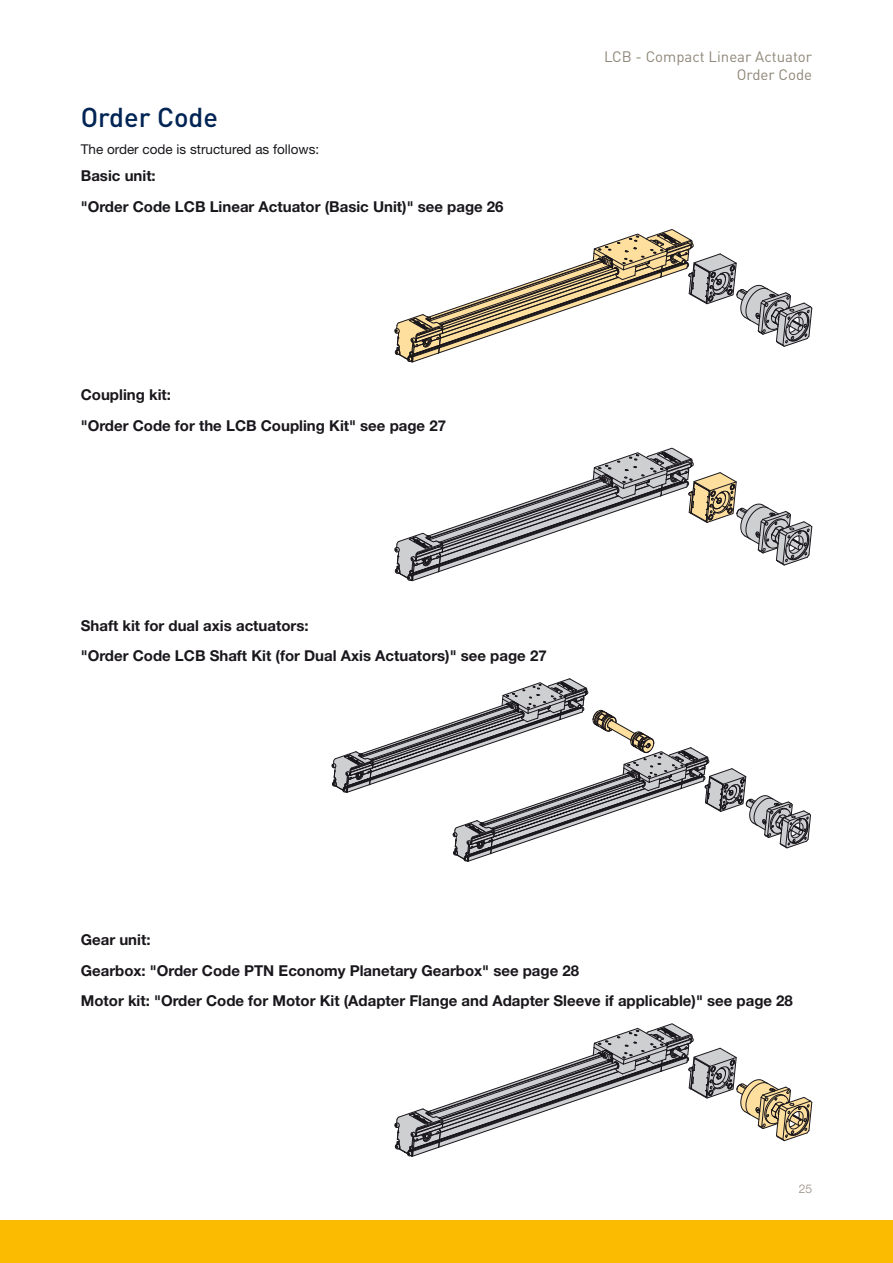
<style>
.page{position:relative;width:893px;height:1263px;background:#fff}
.page>*{position:absolute;margin:0;border:0;box-sizing:border-box;transform-origin:0 0}
.t1{font:500 27px "DINOT";color:#002454}
.t2{font:700 15px/30.8px "Helvetica Neue LT Std";color:#1a171c}
.t3{font:15px/18px "DINOT";color:#8f8779;text-align:right}
.t4{font:13.5px "Helvetica Neue LT Std";color:#1a171c}
.t5{font:300 12px "Helvetica Neue LT Std";color:#8f8779}
</style>
<div class="page">
<div style="left:0;top:1220px;width:893px;height:43px;background:#fabb00"></div>
<svg style="left:394px;top:229px;width:418px;height:133px"></svg>
<svg style="left:394px;top:448px;width:418px;height:133px"></svg>
<svg style="left:332px;top:678px;width:479px;height:184px"></svg>
<svg style="left:394px;top:1023px;width:418px;height:134px"></svg>
<h1 class="t1" style="left:81px;top:99px;width:139px">Order Code</h1>
<p class="t4" style="left:81px;top:141px;width:240px">The order code is structured as follows:</p>
<p class="t2" style="left:81px;top:160px;width:424px">Basic unit:<br>"Order Code LCB Linear Actuator (Basic Unit)" see page 26</p>
<p class="t2" style="left:81px;top:379px;width:367px">Coupling kit:<br>"Order Code for the LCB Coupling Kit" see page 27</p>
<p class="t3" style="left:604px;top:47px;width:209px">LCB - Compact Linear Actuator<br>Order Code</p>
<p class="t2" style="left:81px;top:610px;width:467px">Shaft kit for dual axis actuators:<br>"Order Code LCB Shaft Kit (for Dual Axis Actuators)" see page 27</p>
<p class="t2" style="left:81px;top:924px;width:714px">Gear unit:<br>Gearbox: "Order Code PTN Economy Planetary Gearbox" see page 28<br>Motor kit: "Order Code for Motor Kit (Adapter Flange and Adapter Sleeve if applicable)" see page 28</p>
<p class="t5" style="left:799px;top:1181px;width:15px">25</p>
</div>
